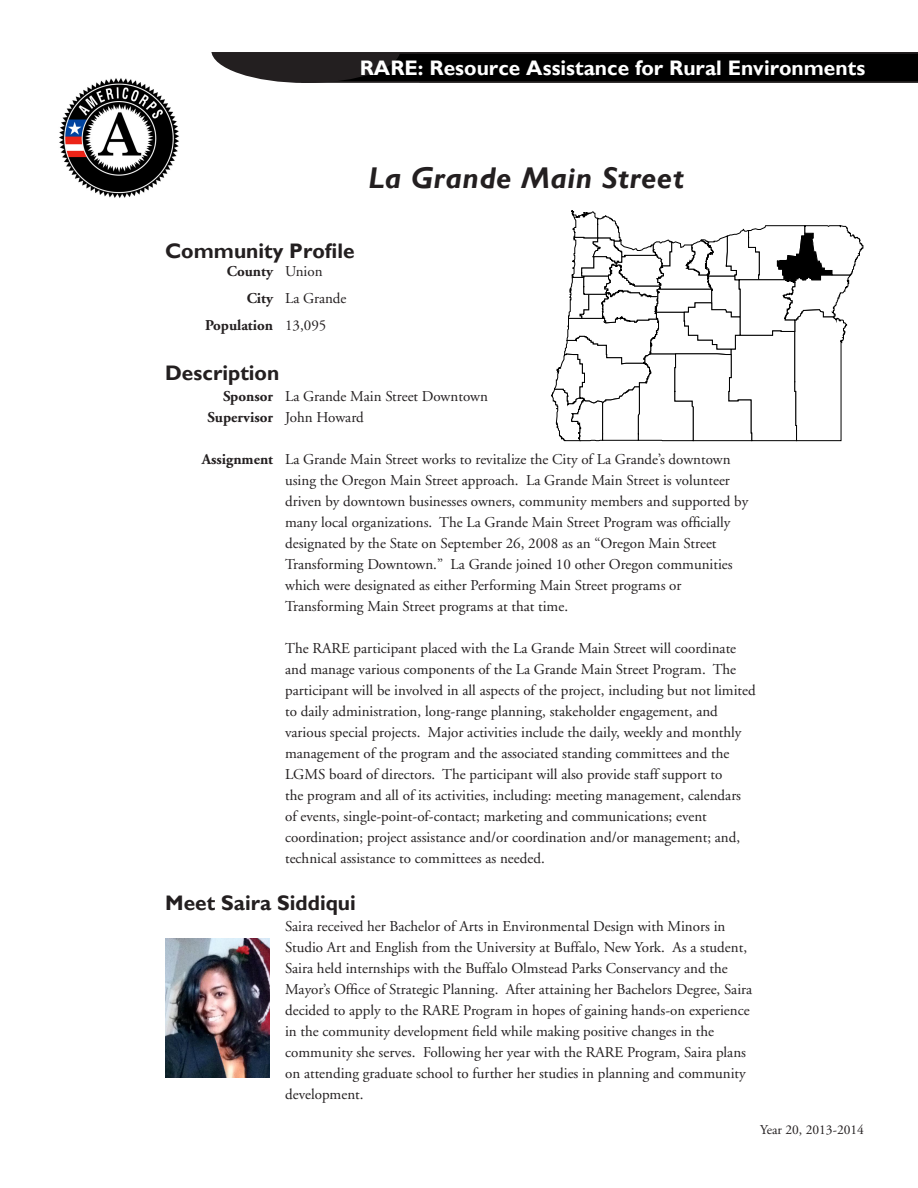
<style>
.page{position:relative;width:918px;height:1188px;background:#fff}
.page>*{position:absolute;margin:0;border:0;box-sizing:border-box;transform-origin:0 0}
.t1{font:italic 700 30px "Gill Sans";letter-spacing:.02em;color:#231f20}
.t2{font:700 21px "Gill Sans";color:#231f20}
.t3{font:700 21px "Gill Sans";color:#fff}
.t4{font:15px/21px "Adobe Garamond";color:#231f20}
.t5{font:700 15px "Adobe Garamond";color:#231f20}
.t6{font:13.5px "Adobe Garamond";color:#231f20}
.s1{font-weight:400}
.s2{font-weight:700}
</style>
<div class="page">
<svg style="left:322px;top:52px;width:596px;height:31px;background:#050404"></svg>
<div style="left:212px;top:18px;width:187px;height:64px;background:#231f20;border-radius:50%"></div>
<div style="left:173px;top:7px;width:244px;height:45px;background:#fff"></div>
<svg style="left:552px;top:210px;width:311px;height:231px"></svg>
<img style="left:59px;top:78px;width:120px;height:120px">
<img style="left:165px;top:939px;width:104px;height:139px">
<p class="t3" style="left:360px;top:56px;width:507px">RARE: Resource Assistance for Rural Environments</p>
<p class="t1" style="left:368px;top:160px;width:317px">La Grande Main Street</p>
<p class="t2" style="left:165px;top:238px;width:191px">Community Profile</p>
<p class="t5" style="left:227px;top:263px;width:97px">County <span class="s1">Union</span></p>
<p class="t4" style="left:247px;top:288px;width:101px"><span class="s2">City</span> La Grande</p>
<p class="t5" style="left:205px;top:317px;width:123px">Population <span class="s1">13,095</span></p>
<p class="t2" style="left:165px;top:361px;width:116px">Description</p>
<p class="t4" style="left:223px;top:386px;width:266px"><span class="s2">Sponsor</span> La Grande Main Street Downtown</p>
<p class="t5" style="left:208px;top:409px;width:158px">Supervisor <span class="s1">John Howard</span></p>
<p class="t4" style="left:285px;top:449px;width:465px;text-indent:-83px"><span class="s2">Assignment</span> La Grande Main Street works to revitalize the City of La Grande’s downtown using the Oregon Main Street approach. La Grande Main Street is volunteer driven by downtown businesses owners, community members and supported by many local organizations. The La Grande Main Street Program was officially designated by the State on September 26, 2008 as an “Oregon Main Street Transforming Downtown.” La Grande joined 10 other Oregon communities which were designated as either Performing Main Street programs or Transforming Main Street programs at that time.</p>
<p class="t4" style="left:285px;top:638px;width:472px">The RARE participant placed with the La Grande Main Street will coordinate and manage various components of the La Grande Main Street Program. The participant will be involved in all aspects of the project, including but not limited to daily administration, long-range planning, stakeholder engagement, and various special projects. Major activities include the daily, weekly and monthly management of the program and the associated standing committees and the LGMS board of directors. The participant will also provide staff support to<br>the program and all of its activities, including: meeting management, calendars of events, single-point-of-contact; marketing and communications; event coordination; project assistance and/or coordination and/or management; and, technical assistance to committees as needed.</p>
<p class="t2" style="left:165px;top:890px;width:192px">Meet Saira Siddiqui</p>
<p class="t4" style="left:285px;top:916px;width:469px">Saira received her Bachelor of Arts in Environmental Design with Minors in Studio Art and English from the University at Buffalo, New York. As a student, Saira held internships with the Buffalo Olmstead Parks Conservancy and the Mayor’s Office of Strategic Planning. After attaining her Bachelors Degree, Saira decided to apply to the RARE Program in hopes of gaining hands-on experience in the community development field while making positive changes in the community she serves. Following her year with the RARE Program, Saira plans on attending graduate school to further her studies in planning and community development.</p>
<p class="t6" style="left:760px;top:1123px;width:105px">Year 20, 2013-2014</p>
</div>
